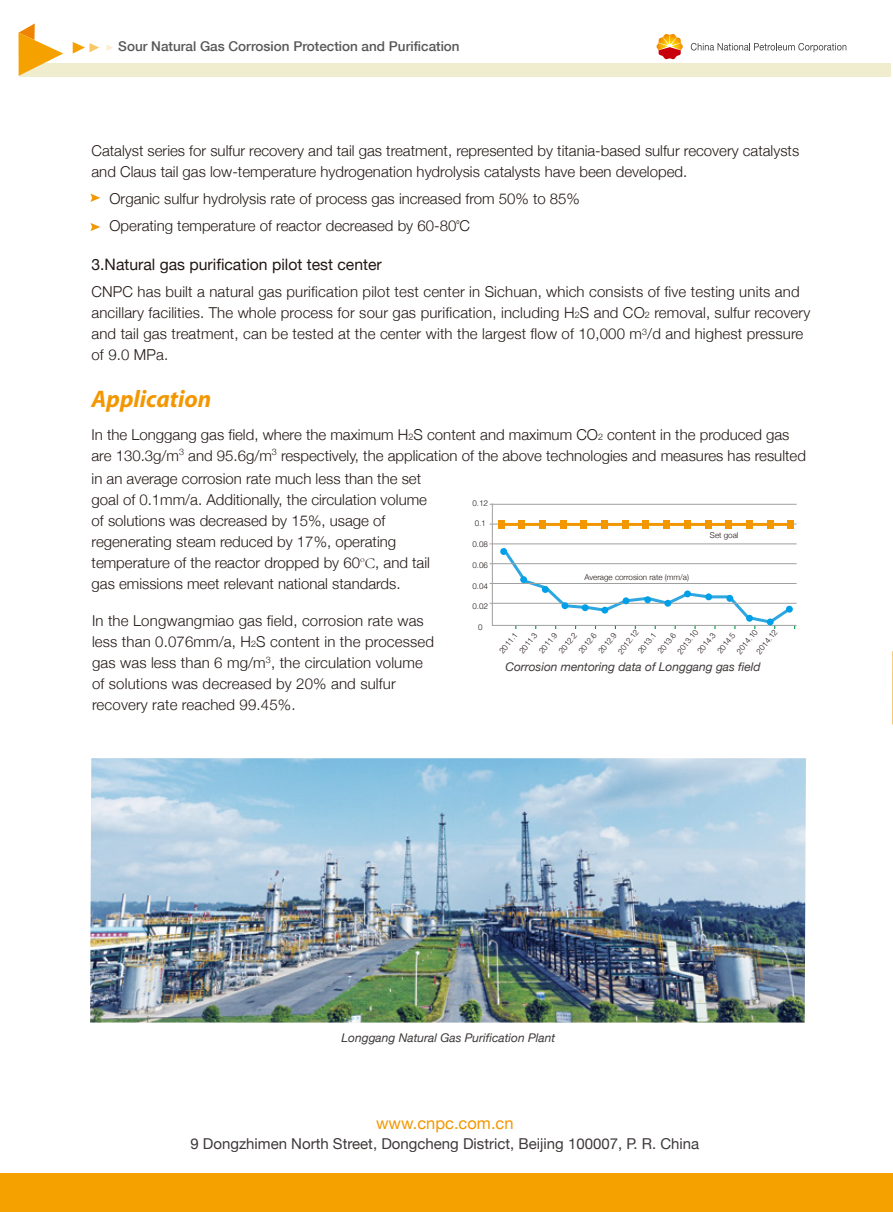
<style>
.page{position:relative;width:893px;height:1212px;background:#fff}
.page>*{position:absolute;margin:0;border:0;box-sizing:border-box;transform-origin:0 0}
.t1{font:italic 700 24px "Myriad";color:#f39700}
.t2{font:16.5px "Helvetica Neue";color:#f39700}
.t3{font:15.75px "Helvetica Neue";color:#221815}
.t4{font:300 15px/21px "Helvetica Neue";color:#221815}
.t5{font:15px "Helvetica Neue";color:#3e3a39}
.t6{font:500 13.5px "Helvetica Neue";color:#595757}
.t7{font:italic 12px "Helvetica Neue";color:#3e3a39}
.t8{font:8.1px "FZZDXJW GB1 0";letter-spacing:-.01em;color:#221815}
.t9{font:300 8.1px "Helvetica Neue";color:#221815}
.t10{font:6px "Myriad Pro";color:#221815}
.s1{font-size:9px}
.s2{font-family:"Adobe Song Std"}
</style>
<div class="page">
<div style="left:19px;top:63px;width:871px;height:13px;background:#f0ecce"></div>
<svg style="left:691px;top:43px;width:155px;height:9px"></svg>
<svg style="left:656px;top:34px;width:27px;height:26px"></svg>
<svg style="left:19px;top:23px;width:44px;height:53px"></svg>
<svg style="left:107px;top:45px;width:6px;height:6px"></svg>
<svg style="left:73px;top:42px;width:26px;height:12px"></svg>
<hr style="left:490px;top:504px;width:307px;height:1px;background:#9fa0a0">
<hr style="left:490px;top:524px;width:307px;height:1px;background:#9fa0a0">
<hr style="left:490px;top:543px;width:307px;height:1px;background:#9fa0a0">
<hr style="left:490px;top:563px;width:307px;height:1px;background:#9fa0a0">
<hr style="left:490px;top:583px;width:307px;height:1px;background:#9fa0a0">
<hr style="left:490px;top:603px;width:307px;height:1px;background:#9fa0a0">
<svg style="left:492px;top:503px;width:305px;height:126px"></svg>
<div style="left:498px;top:520px;width:6px;height:9px;background:#f39700"></div>
<div style="left:518px;top:520px;width:7px;height:9px;background:#f39700"></div>
<div style="left:539px;top:520px;width:7px;height:9px;background:#f39700"></div>
<div style="left:560px;top:520px;width:6px;height:9px;background:#f39700"></div>
<div style="left:580px;top:520px;width:7px;height:9px;background:#f39700"></div>
<div style="left:601px;top:520px;width:7px;height:9px;background:#f39700"></div>
<div style="left:622px;top:520px;width:7px;height:9px;background:#f39700"></div>
<div style="left:643px;top:520px;width:6px;height:9px;background:#f39700"></div>
<div style="left:663px;top:520px;width:7px;height:9px;background:#f39700"></div>
<div style="left:684px;top:520px;width:7px;height:9px;background:#f39700"></div>
<div style="left:705px;top:520px;width:6px;height:9px;background:#f39700"></div>
<div style="left:725px;top:520px;width:7px;height:9px;background:#f39700"></div>
<div style="left:746px;top:520px;width:7px;height:9px;background:#f39700"></div>
<div style="left:767px;top:520px;width:6px;height:9px;background:#f39700"></div>
<div style="left:787px;top:520px;width:7px;height:9px;background:#f39700"></div>
<hr style="left:500px;top:523px;width:294px;height:3px;background:#f39700">
<div style="left:500px;top:548px;width:7px;height:7px;background:#00a0e9;border-radius:50%"></div>
<div style="left:520px;top:576px;width:7px;height:7px;background:#00a0e9;border-radius:50%"></div>
<div style="left:542px;top:586px;width:7px;height:7px;background:#00a0e9;border-radius:50%"></div>
<div style="left:561px;top:602px;width:7px;height:7px;background:#00a0e9;border-radius:50%"></div>
<div style="left:582px;top:604px;width:7px;height:7px;background:#00a0e9;border-radius:50%"></div>
<div style="left:601px;top:607px;width:7px;height:7px;background:#00a0e9;border-radius:50%"></div>
<div style="left:623px;top:597px;width:6px;height:7px;background:#00a0e9;border-radius:50%"></div>
<div style="left:644px;top:596px;width:7px;height:7px;background:#00a0e9;border-radius:50%"></div>
<div style="left:664px;top:600px;width:7px;height:7px;background:#00a0e9;border-radius:50%"></div>
<div style="left:684px;top:590px;width:7px;height:7px;background:#00a0e9;border-radius:50%"></div>
<div style="left:705px;top:593px;width:7px;height:7px;background:#00a0e9;border-radius:50%"></div>
<div style="left:726px;top:595px;width:7px;height:7px;background:#00a0e9;border-radius:50%"></div>
<div style="left:746px;top:615px;width:7px;height:7px;background:#00a0e9;border-radius:50%"></div>
<div style="left:767px;top:618px;width:7px;height:7px;background:#00a0e9;border-radius:50%"></div>
<div style="left:786px;top:606px;width:7px;height:7px;background:#00a0e9;border-radius:50%"></div>
<img style="left:90px;top:758px;width:716px;height:264px">
<svg style="left:90px;top:194px;width:10px;height:8px"></svg>
<svg style="left:90px;top:223px;width:10px;height:8px"></svg>
<svg style="left:869px;top:63px;width:24px;height:1149px"></svg>
<div style="left:0;top:1173px;width:892px;height:39px;background:#f5a200"></div>
<p class="t6" style="left:118px;top:39px;width:343px">Sour Natural Gas Corrosion Protection and Purification</p>
<p class="t4" style="left:91px;top:140px;width:709px">Catalyst series for sulfur recovery and tail gas treatment, represented by titania-based sulfur recovery catalysts and Claus tail gas low-temperature hydrogenation hydrolysis catalysts have been developed.</p>
<p class="t4" style="left:109px;top:185px;width:472px;line-height:27px">Organic sulfur hydrolysis rate of process gas increased from 50% to 85%<br>Operating temperature of reactor decreased by 60-80 C</p>
<p class="t10" style="left:456px;top:218px;width:5px">0</p>
<p class="t3" style="left:91px;top:255px;width:292px">3.Natural gas purification pilot test center</p>
<p class="t4" style="left:91px;top:281px;width:720px">CNPC has built a natural gas purification pilot test center in Sichuan, which consists of five testing units and ancillary facilities. The whole process for sour gas purification, including H<span class="s1">2</span>S and CO<span class="s1">2</span> removal, sulfur recovery and tail gas treatment, can be tested at the center with the largest flow of 10,000 m<sup>3</sup>/d and highest pressure of 9.0 MPa.</p>
<h1 class="t1" style="left:91px;top:387px;width:121px">Application</h1>
<p class="t4" style="left:91px;top:424px;width:716px">In the Longgang gas field, where the maximum H<span class="s1">2</span>S content and maximum CO<span class="s1">2</span> content in the produced gas are 130.3g/m<sup>3</sup> and 95.6g/m<sup>3</sup> respectively, the application of the above technologies and measures has resulted</p>
<p class="t8" style="left:473px;top:498px;width:17px">0.12</p>
<p class="t8" style="left:475px;top:519px;width:13px">0.1</p>
<p class="t8" style="left:473px;top:540px;width:17px">0.08</p>
<p class="t8" style="left:473px;top:561px;width:17px">0.06</p>
<p class="t8" style="left:473px;top:581px;width:17px">0.04</p>
<p class="t8" style="left:473px;top:602px;width:17px">0.02</p>
<p class="t8" style="left:478px;top:623px;width:6px">0</p>
<p class="t8" style="left:498px;top:650px;width:26px;rotate:-52deg">2011.1</p>
<p class="t8" style="left:517px;top:650px;width:26px;rotate:-52deg">2011.3</p>
<p class="t8" style="left:537px;top:650px;width:26px;rotate:-52deg">2011.9</p>
<p class="t8" style="left:557px;top:650px;width:26px;rotate:-52deg">2012.2</p>
<p class="t8" style="left:577px;top:650px;width:26px;rotate:-52deg">2012.6</p>
<p class="t8" style="left:597px;top:650px;width:26px;rotate:-52deg">2012.9</p>
<p class="t8" style="left:616px;top:650px;width:30px;rotate:-52deg">2012.12</p>
<p class="t8" style="left:636px;top:650px;width:26px;rotate:-52deg">2013.1</p>
<p class="t8" style="left:656px;top:650px;width:26px;rotate:-52deg">2013.6</p>
<p class="t8" style="left:675px;top:650px;width:30px;rotate:-52deg">2013.10</p>
<p class="t8" style="left:696px;top:650px;width:26px;rotate:-52deg">2014.3</p>
<p class="t8" style="left:715px;top:650px;width:26px;rotate:-52deg">2014.5</p>
<p class="t8" style="left:735px;top:650px;width:30px;rotate:-52deg">2014.10</p>
<p class="t4" style="left:92px;top:468px;width:340px">in an average corrosion rate much less than the set goal of 0.1mm/a. Additionally, the circulation volume of solutions was decreased by 15%, usage of regenerating steam reduced by 17%, operating temperature of the reactor dropped by 60<sup>o</sup><span class="s2">C</span>, and tail gas emissions meet relevant national standards.</p>
<p class="t9" style="left:710px;top:530px;width:30px">Set goal</p>
<p class="t9" style="left:585px;top:572px;width:106px">Average corrosion rate (mm/a)</p>
<p class="t4" style="left:92px;top:609px;width:343px">In the Longwangmiao gas field, corrosion rate was less than 0.076mm/a, H<span class="s1">2</span>S content in the processed gas was less than 6 mg/m<sup>3</sup>, the circulation volume of solutions was decreased by 20% and sulfur recovery rate reached 99.45%.</p>
<p class="t8" style="left:755px;top:650px;width:30px;rotate:-52deg">2014.12</p>
<p class="t7" style="left:505px;top:660px;width:257px">Corrosion mentoring data of Longgang gas field</p>
<p class="t7" style="left:342px;top:1030px;width:215px">Longgang Natural Gas Purification Plant</p>
<p class="t2" style="left:376px;top:1113px;width:139px">www.cnpc.com.cn</p>
<p class="t5" style="left:190px;top:1134px;width:510px">9 Dongzhimen North Street, Dongcheng District, Beijing 100007, P. R. China</p>
</div>
